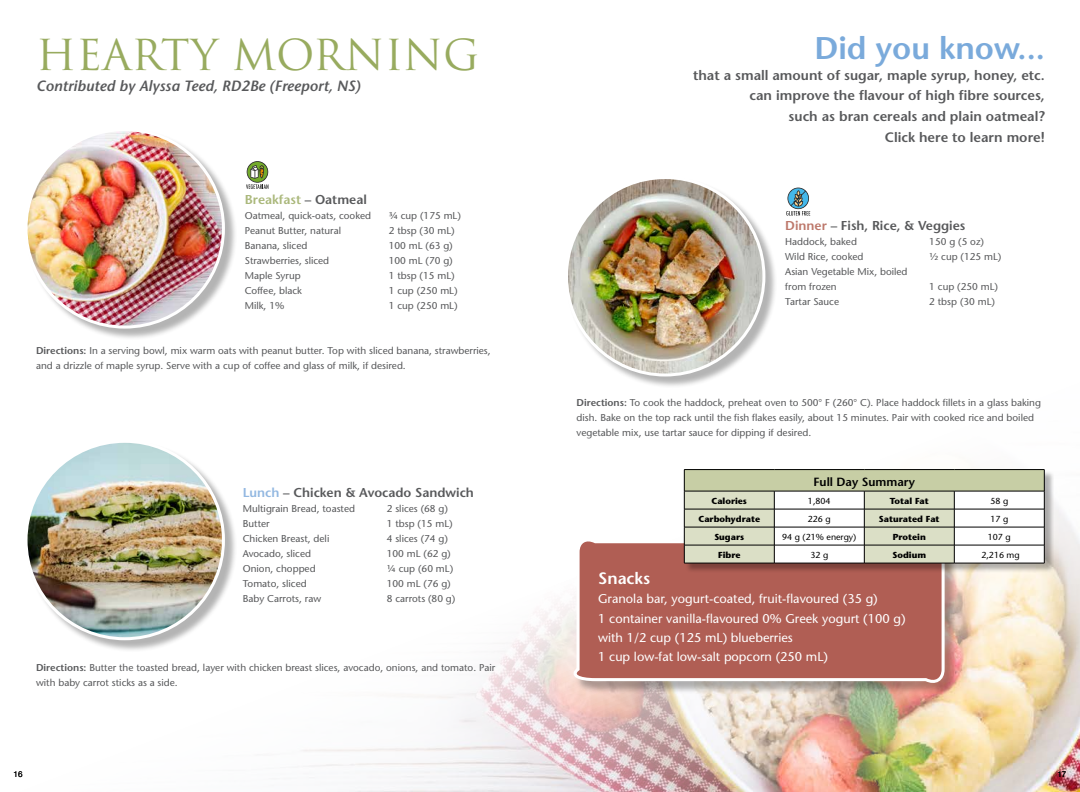
<style>
.page{position:relative;width:1080px;height:792px;background:#fff}
.page>*{position:absolute;margin:0;border:0;box-sizing:border-box;transform-origin:0 0}
.t1{font:41.6px "Trajan";color:#98ab5f}
.t2{font:600 31.3px "Stone Sans";color:#7aaadb}
.t3{font:600 16.5px "Stone Sans";color:#fff}
.t4{font:italic 600 14.9px "Stone Sans";color:#58595b}
.t5{font:600 13.7px/20.7px "Stone Sans";color:#58595b;text-align:right}
.t6{font:600 12.9px "Stone Sans";color:#58595b}
.t7{font:600 12.9px "Stone Sans";color:#aab87b}
.t8{font:12.7px/19.2px "Stone Sans";color:#fff}
.t9{font:600 11.9px "Stone Sans";color:#000}
.t10{font:9.9px/15px "Stone Sans";color:#58595b}
.t11{font:700 8.7px "Stone Sans";color:#000}
.t12{font:8.7px "Stone Sans";color:#000}
.t13{font:8px "Helvetica Neue LT Pro";color:#000}
.s1{color:#58595b}
.s2{font-weight:600}
.s3{color:#93b8e1}
.s4{color:#bd786b}
</style>
<div class="page">
<img style="left:302px;top:469px;width:778px;height:323px">
<div style="left:575px;top:540px;width:385px;height:156px;background:#000;opacity:.3"></div>
<svg style="left:570px;top:537px;width:381px;height:147px"></svg>
<div style="left:685px;top:471px;width:369px;height:102px;background:#000;opacity:.3"></div>
<hr style="left:684px;top:469px;width:90px;height:1px;background:#000">
<hr style="left:774px;top:469px;width:90px;height:1px;background:#000">
<hr style="left:864px;top:469px;width:90px;height:1px;background:#000">
<hr style="left:954px;top:469px;width:90px;height:1px;background:#000">
<svg style="left:684px;top:470px;width:361px;height:93px"></svg>
<hr style="left:684px;top:563px;width:90px;height:1px;background:#000">
<hr style="left:774px;top:563px;width:90px;height:1px;background:#000">
<hr style="left:864px;top:563px;width:90px;height:1px;background:#000">
<hr style="left:954px;top:563px;width:90px;height:1px;background:#000">
<div style="left:26px;top:130px;width:211px;height:211px;background:#000;opacity:.3"></div>
<img style="left:26px;top:130px;width:197px;height:197px;border-radius:99px">
<div style="left:566px;top:178px;width:212px;height:211px;background:#000;opacity:.3"></div>
<img style="left:566px;top:178px;width:198px;height:197px;border-radius:99px">
<div style="left:26px;top:441px;width:211px;height:212px;background:#000;opacity:.3"></div>
<img style="left:26px;top:441px;width:197px;height:198px;border-radius:99px">
<svg style="left:246px;top:161px;width:22px;height:28px"></svg>
<svg style="left:786px;top:188px;width:24px;height:28px"></svg>
<h1 class="t1" style="left:36px;top:30px;width:445px">HEARTY MORNING</h1>
<h3 class="t4" style="left:36px;top:77px;width:326px">Contributed by Alyssa Teed, RD2Be (Freeport, NS)</h3>
<h3 class="t7" style="left:245px;top:191px;width:124px">Breakfast <span class="s1">– Oatmeal</span></h3>
<p class="t10" style="left:245px;top:208px;width:128px">Oatmeal, quick-oats, cooked</p>
<p class="t10" style="left:389px;top:208px;width:74px">¾ cup (175 mL)</p>
<p class="t10" style="left:245px;top:223px;width:98px">Peanut Butter, natural</p>
<p class="t10" style="left:389px;top:223px;width:67px">2 tbsp (30 mL)</p>
<p class="t10" style="left:245px;top:238px;width:64px">Banana, sliced</p>
<p class="t10" style="left:389px;top:238px;width:66px">100 mL (63 g)</p>
<p class="t10" style="left:245px;top:253px;width:86px">Strawberries, sliced</p>
<p class="t10" style="left:389px;top:253px;width:66px">100 mL (70 g)</p>
<p class="t10" style="left:245px;top:268px;width:57px">Maple Syrup</p>
<p class="t10" style="left:389px;top:268px;width:67px">1 tbsp (15 mL)</p>
<p class="t10" style="left:245px;top:283px;width:59px">Coffee, black</p>
<p class="t10" style="left:389px;top:283px;width:70px">1 cup (250 mL)</p>
<p class="t10" style="left:245px;top:298px;width:41px">Milk, 1%</p>
<p class="t10" style="left:389px;top:298px;width:70px">1 cup (250 mL)</p>
<p class="t10" style="left:36px;top:343px;width:456px"><span class="s2">Directions:</span> In a serving bowl, mix warm oats with peanut butter. Top with sliced banana, strawberries, and a drizzle of maple syrup. Serve with a cup of coffee and glass of milk, if desired.</p>
<h3 class="t6" style="left:243px;top:484px;width:233px"><span class="s3">Lunch</span> – Chicken &amp; Avocado Sandwich</h3>
<p class="t10" style="left:243px;top:501px;width:114px">Multigrain Bread, toasted</p>
<p class="t10" style="left:387px;top:501px;width:63px">2 slices (68 g)</p>
<p class="t10" style="left:243px;top:516px;width:28px">Butter</p>
<p class="t10" style="left:387px;top:516px;width:67px">1 tbsp (15 mL)</p>
<p class="t10" style="left:243px;top:531px;width:88px">Chicken Breast, deli</p>
<p class="t10" style="left:387px;top:531px;width:63px">4 slices (74 g)</p>
<p class="t10" style="left:243px;top:546px;width:70px">Avocado, sliced</p>
<p class="t10" style="left:387px;top:546px;width:66px">100 mL (62 g)</p>
<p class="t10" style="left:243px;top:561px;width:74px">Onion, chopped</p>
<p class="t10" style="left:387px;top:561px;width:68px">¼ cup (60 mL)</p>
<p class="t10" style="left:243px;top:576px;width:65px">Tomato, sliced</p>
<p class="t10" style="left:387px;top:576px;width:66px">100 mL (76 g)</p>
<p class="t10" style="left:243px;top:591px;width:80px">Baby Carrots, raw</p>
<p class="t10" style="left:387px;top:591px;width:70px">8 carrots (80 g)</p>
<p class="t10" style="left:36px;top:660px;width:461px"><span class="s2">Directions:</span> Butter the toasted bread, layer with chicken breast slices, avocado, onions, and tomato. Pair with baby carrot sticks as a side.</p>
<h2 class="t2" style="left:815px;top:29px;width:232px">Did you know...</h2>
<h3 class="t5" style="left:693px;top:64px;width:353px">that a small amount of sugar, maple syrup, honey, etc. can improve the flavour of high fibre sources,<br>such as bran cereals and plain oatmeal?<br>Click here to learn more!</h3>
<h3 class="t6" style="left:785px;top:218px;width:182px"><span class="s4">Dinner</span> – Fish, Rice, &amp; Veggies</h3>
<p class="t10" style="left:785px;top:234px;width:73px">Haddock, baked</p>
<p class="t10" style="left:929px;top:234px;width:56px">150 g (5 oz)</p>
<p class="t10" style="left:785px;top:249px;width:80px">Wild Rice, cooked</p>
<p class="t10" style="left:929px;top:249px;width:74px">½ cup (125 mL)</p>
<p class="t10" style="left:785px;top:264px;width:124px">Asian Vegetable Mix, boiled from frozen</p>
<p class="t10" style="left:929px;top:279px;width:70px">1 cup (250 mL)</p>
<p class="t10" style="left:785px;top:294px;width:55px">Tartar Sauce</p>
<p class="t10" style="left:929px;top:294px;width:67px">2 tbsp (30 mL)</p>
<p class="t10" style="left:577px;top:395px;width:466px"><span class="s2">Directions:</span> To cook the haddock, preheat oven to 500° F (260° C). Place haddock fillets in a glass baking dish. Bake on the top rack until the fish flakes easily, about 15 minutes. Pair with cooked rice and boiled vegetable mix, use tartar sauce for dipping if desired.</p>
<p class="t9" style="left:814px;top:474px;width:103px">Full Day Summary</p>
<p class="t11" style="left:712px;top:496px;width:37px">Calories</p>
<p class="t12" style="left:808px;top:496px;width:24px">1,804</p>
<p class="t11" style="left:890px;top:496px;width:41px">Total Fat</p>
<p class="t12" style="left:990px;top:496px;width:19px">58 g</p>
<p class="t11" style="left:699px;top:514px;width:63px">Carbohydrate</p>
<p class="t12" style="left:808px;top:514px;width:24px">226 g</p>
<p class="t11" style="left:879px;top:514px;width:62px">Saturated Fat</p>
<p class="t12" style="left:990px;top:514px;width:19px">17 g</p>
<p class="t11" style="left:714px;top:532px;width:31px">Sugars</p>
<p class="t12" style="left:782px;top:532px;width:76px">94 g (21% energy)</p>
<p class="t11" style="left:893px;top:532px;width:35px">Protein</p>
<p class="t12" style="left:988px;top:532px;width:24px">107 g</p>
<p class="t11" style="left:718px;top:550px;width:24px">Fibre</p>
<p class="t12" style="left:810px;top:550px;width:19px">32 g</p>
<p class="t11" style="left:893px;top:550px;width:35px">Sodium</p>
<p class="t12" style="left:981px;top:550px;width:40px">2,216 mg</p>
<h3 class="t3" style="left:598px;top:568px;width:54px">Snacks</h3>
<p class="t8" style="left:598px;top:589px;width:309px">Granola bar, yogurt-coated, fruit-flavoured (35 g)<br>1 container vanilla-flavoured 0% Greek yogurt (100 g) with 1/2 cup (125 mL) blueberries<br>1 cup low-fat low-salt popcorn (250 mL)</p>
<p class="t13" style="left:14px;top:769px;width:10px">16</p>
<p class="t13" style="left:1058px;top:769px;width:10px">17</p>
</div>
